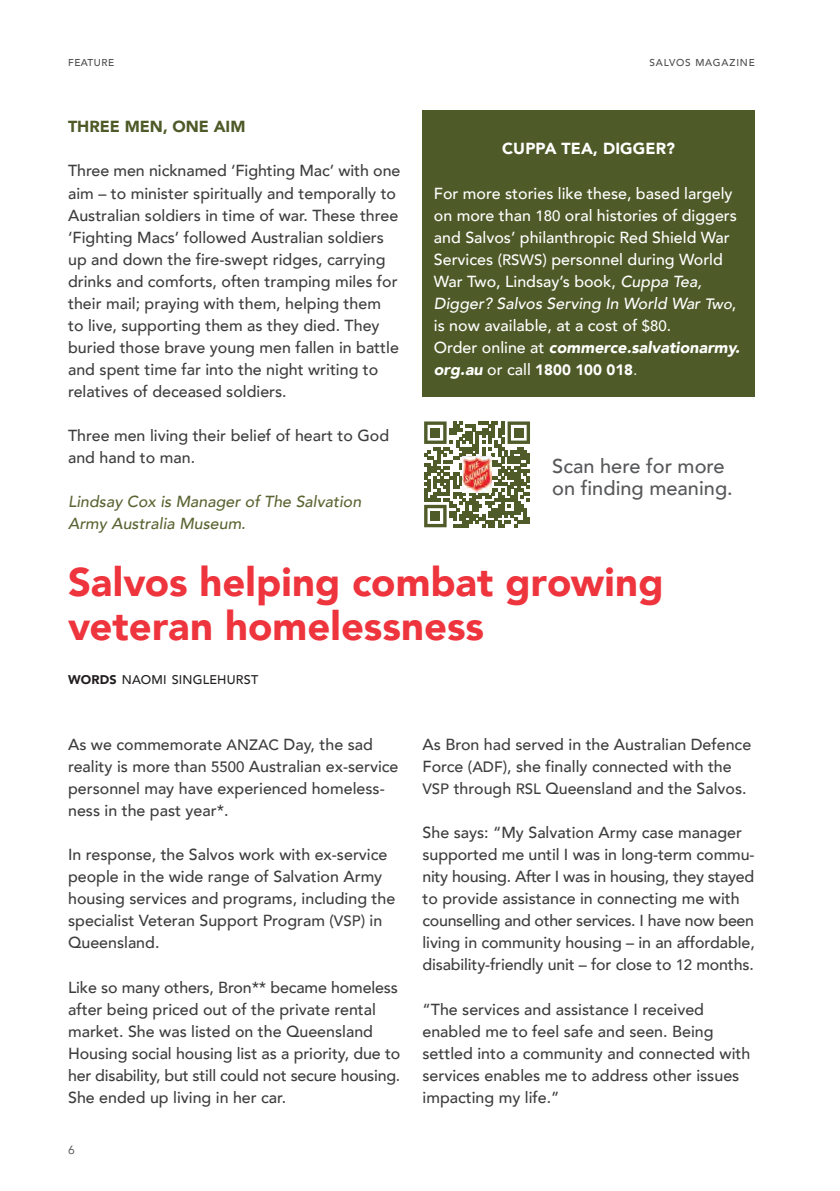
<style>
.page{position:relative;width:840px;height:1191px;background:#fff}
.page>*{position:absolute;margin:0;border:0;box-sizing:border-box;transform-origin:0 0}
.Salvos_Header{font:900 40px/44px "Avenir";color:#ee343d}
.Salvos_Subhead{font:500 20px/22px "Avenir";color:#57585a}
.Body{font:500 16px/22px "Avenir";color:#3e3e3f}
.Body-2{font:500 16px/22px "Avenir";color:#fff}
.Salvos_Writer_Blurb{font:italic 500 16px/22px "Avenir";color:#5b6533}
.Intext_Subhead{font:900 16px "Avenir";letter-spacing:.01em;color:#fff}
.Intext_Subhead-2{font:900 16px "Avenir";color:#4e5a27}
.Body-3{font:900 15px "Avenir";color:#fff}
.Salvos_By-Line{font:500 12.6px "Avenir";letter-spacing:.015em;color:#231f20}
.t1{font:12px "Avenir";color:#4b4c4d}
.Page_name_-_Left{font:500 10px "Avenir";letter-spacing:.08em;color:#4b4c4d}
.Page_name_-_Left-2{font:500 10px "Avenir";letter-spacing:.06em;color:#4b4c4d}
.s1{font-size:15px}
.s2{font-style:italic}
.s3{font-style:italic;font-size:15px}
.s4{font-weight:900;font-style:italic}
.s5{font-style:italic;font-size:16px}
.s6{font-weight:500;font-size:16px}
.s7{font-weight:400;font-size:16px}
.s8{font-weight:900}
</style>
<div class="page">
<div style="left:422px;top:110px;width:332px;height:287px;background:#4e5a27"></div>
<svg style="left:424px;top:421px;width:105px;height:106px"></svg>
<div style="left:430px;top:428px;width:10px;height:9px;background:#4f5b28"></div>
<div style="left:513px;top:428px;width:10px;height:9px;background:#4f5b28"></div>
<div style="left:430px;top:511px;width:10px;height:10px;background:#4f5b28"></div>
<img style="left:462px;top:457px;width:29px;height:35px">
<p class="Page_name_-_Left-2" style="left:68px;top:54px;width:47px">FEATURE</p>
<p class="Intext_Subhead-2" style="left:68px;top:113px;width:179px">THREE MEN, ONE AIM</p>
<p class="Body" style="left:68px;top:159px;width:333px">Three men nicknamed ‘Fighting Mac’ with one aim – to minister spiritually and temporally to Australian soldiers in time of war. These three ‘Fighting Macs’ followed Australian soldiers up and down the fire-swept ridges, carrying drinks and comforts, often tramping miles for their mail; praying with them, helping them to live, supporting them as they died. They buried those brave young men fallen in battle and spent time far into the night writing to relatives of deceased soldiers.</p>
<p class="Body" style="left:68px;top:424px;width:322px">Three men living their belief of heart to God and hand to man.</p>
<p class="Salvos_Writer_Blurb" style="left:68px;top:491px;width:294px">Lindsay Cox is Manager of The Salvation<br>Army Australia Museum.</p>
<p class="Page_name_-_Left" style="left:649px;top:54px;width:107px">SALVOS MAGAZINE</p>
<p class="Intext_Subhead" style="left:502px;top:135px;width:174px">CUPPA TEA, DIGGER?</p>
<p class="Body-2" style="left:433px;top:181px;width:307px">For more stories like these, based largely on more than <span class="s1">180</span> oral histories of diggers and Salvos’ philanthropic Red Shield War Services (<span class="s1">RSWS</span>) personnel during World War Two, Lindsay’s book, <span class="s2">Cuppa Tea, Digger? Salvos Serving In World War</span> <span class="s3">Two</span>, is now available, at a cost of <span class="s1">$80</span>.<br>Order online at <span class="s4">commerce.salvationarmy.</span></p>
<p class="Body-3" style="left:433px;top:357px;width:205px"><span class="s5">org.au</span> <span class="s6">or call</span> 1800 100 018<span class="s7">.</span></p>
<p class="Salvos_Subhead" style="left:552px;top:454px;width:182px">Scan here for more on finding meaning.</p>
<p class="Salvos_Header" style="left:68px;top:558px;width:596px">Salvos helping combat growing veteran homelessness</p>
<p class="Salvos_By-Line" style="left:68px;top:668px;width:192px"><span class="s8">WORDS</span> NAOMI SINGLEHURST</p>
<p class="Body" style="left:68px;top:732px;width:332px">As we commemorate <span class="s1">ANZAC</span> Day, the sad reality is more than <span class="s1">5500</span> Australian ex-service personnel may have experienced homeless&shy;ness in the past year*.</p>
<p class="Body" style="left:68px;top:842px;width:328px">In response, the Salvos work with ex-service people in the wide range of Salvation Army housing services and programs, including the specialist Veteran Support Program (<span class="s1">VSP</span>) in Queensland.</p>
<p class="Body" style="left:68px;top:975px;width:333px">Like so many others, Bron** became homeless after being priced out of the private rental market. She was listed on the Queensland Housing social housing list as a priority, due to her disability, but still could not secure housing.<br>She ended up living in her car.</p>
<p class="t1" style="left:68px;top:1142px;width:8px">6</p>
<p class="Body" style="left:422px;top:732px;width:330px">As Bron had served in the Australian Defence<br>Force (<span class="s1">ADF</span>), she finally connected with the<br><span class="s1">VSP</span> through <span class="s1">RSL</span> Queensland and the Salvos.</p>
<p class="Body" style="left:422px;top:820px;width:334px">She says: “My Salvation Army case manager supported me until I was in long-term commu&shy;nity housing. After I was in housing, they stayed to provide assistance in connecting me with counselling and other services. I have now been living in community housing – in an affordable, disability‑friendly unit – for close to <span class="s1">12</span> months.</p>
<p class="Body" style="left:422px;top:997px;width:329px">“The services and assistance I received enabled me to feel safe and seen. Being settled into a community and connected with services enables me to address other issues impacting my life.”</p>
</div>
